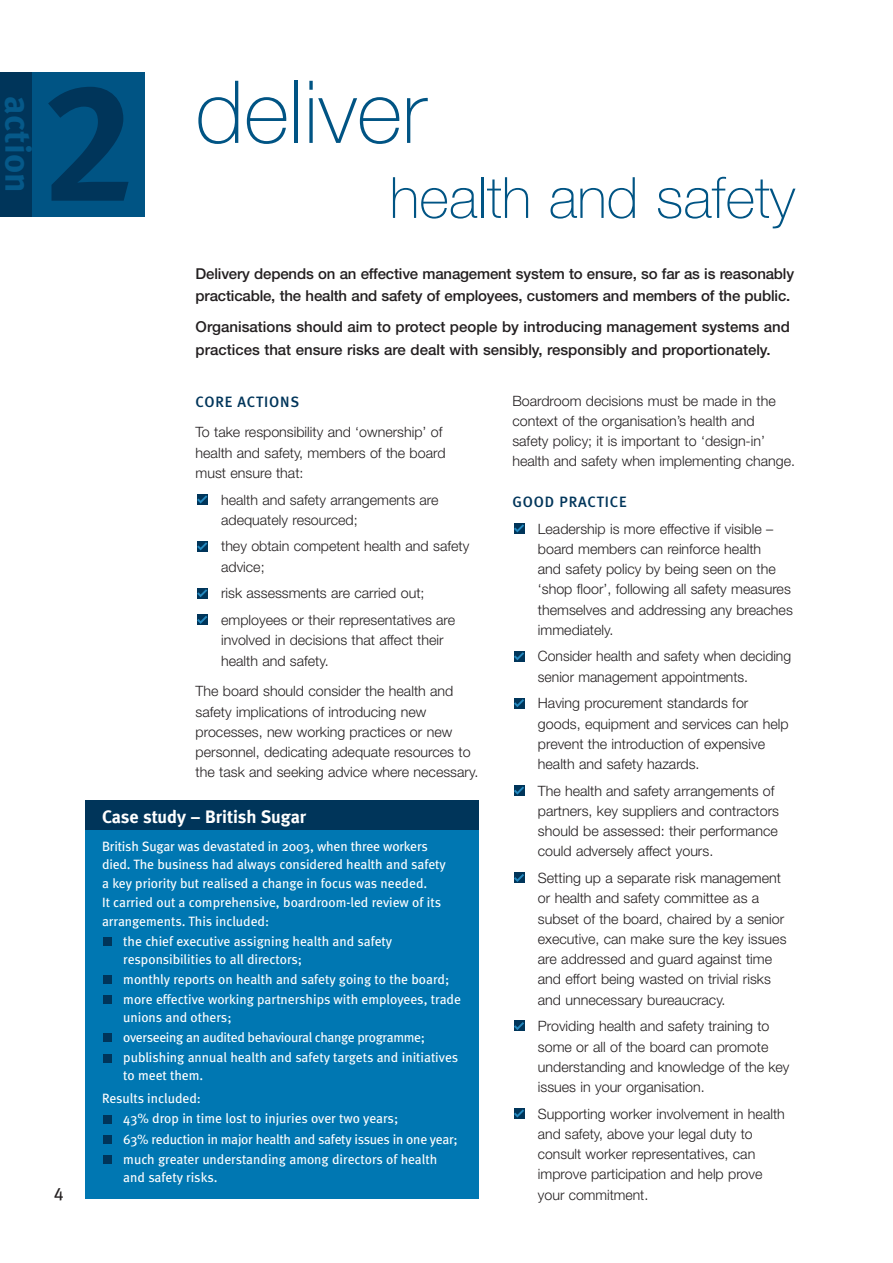
<style>
.page{position:relative;width:893px;height:1263px;background:#fff}
.page>*{position:absolute;margin:0;border:0;box-sizing:border-box;transform-origin:0 0}
.t1{font:100 87px "Helvetica Neue";color:#005484}
.t2{font:100 57px "Helvetica Neue";color:#005484}
.t3{font:700 36px "Meta";letter-spacing:.005em;color:#065989}
.t4{font:700 18px "Meta";color:#fff}
.t5{font:18px "Meta Book Expert";color:#231f20}
.t6{font:500 15px/22.5px "Helvetica Neue";letter-spacing:-.01em;color:#231f20}
.t7{font:500 15px "Meta";letter-spacing:.055em;color:#00355a}
.t8{font:300 14.25px/20.2px "Helvetica Neue";color:#231f20}
.t9{font:13.5px/20.1px "Meta";color:#fff}
.s1{font-family:"Meta Bold Expert";font-weight:400;font-size:168.3px;color:#00355a}
</style>
<div class="page">
<div style="left:514px;top:698px;width:10px;height:10px;background:#00355a"></div>
<svg style="left:514px;top:699px;width:10px;height:8px"></svg>
<div style="left:514px;top:651px;width:10px;height:10px;background:#00355a"></div>
<svg style="left:514px;top:652px;width:10px;height:8px"></svg>
<div style="left:514px;top:1108px;width:10px;height:11px;background:#00355a"></div>
<svg style="left:514px;top:1109px;width:10px;height:8px"></svg>
<div style="left:514px;top:1020px;width:10px;height:11px;background:#00355a"></div>
<svg style="left:514px;top:1022px;width:10px;height:8px"></svg>
<div style="left:514px;top:872px;width:10px;height:11px;background:#00355a"></div>
<svg style="left:514px;top:874px;width:10px;height:8px"></svg>
<div style="left:514px;top:785px;width:10px;height:11px;background:#00355a"></div>
<svg style="left:514px;top:786px;width:10px;height:9px"></svg>
<div style="left:514px;top:523px;width:10px;height:10px;background:#00355a"></div>
<svg style="left:514px;top:524px;width:10px;height:8px"></svg>
<div style="left:197px;top:614px;width:11px;height:11px;background:#00355a"></div>
<svg style="left:197px;top:616px;width:10px;height:8px"></svg>
<div style="left:197px;top:588px;width:11px;height:10px;background:#00355a"></div>
<svg style="left:197px;top:589px;width:10px;height:8px"></svg>
<div style="left:197px;top:541px;width:11px;height:10px;background:#00355a"></div>
<svg style="left:197px;top:542px;width:10px;height:8px"></svg>
<div style="left:197px;top:494px;width:11px;height:11px;background:#00355a"></div>
<svg style="left:197px;top:495px;width:10px;height:8px"></svg>
<div style="left:85px;top:802px;width:393px;height:397px;background:#0077b2"></div>
<div style="left:85px;top:800px;width:393px;height:30px;background:#00355a"></div>
<div style="left:0;top:72px;width:145px;height:145px;background:#005484"></div>
<div style="left:0;top:72px;width:32px;height:145px;background:#00355a"></div>
<div style="left:104px;top:975px;width:8px;height:9px;background:#00355a"></div>
<div style="left:104px;top:995px;width:8px;height:9px;background:#00355a"></div>
<div style="left:104px;top:937px;width:8px;height:9px;background:#00355a"></div>
<div style="left:104px;top:1155px;width:8px;height:9px;background:#00355a"></div>
<div style="left:104px;top:1135px;width:8px;height:8px;background:#00355a"></div>
<div style="left:104px;top:1115px;width:8px;height:8px;background:#00355a"></div>
<div style="left:104px;top:1054px;width:8px;height:8px;background:#00355a"></div>
<div style="left:104px;top:1034px;width:8px;height:8px;background:#00355a"></div>
<h3 class="t3" style="left:39px;top:96px;width:98px;rotate:90deg">action</h3>
<h1 class="t1" style="left:41px;top:81px;width:386px"><span class="s1">2</span> deliver</h1>
<h2 class="t2" style="left:390px;top:177px;width:407px">health and safety</h2>
<p class="t6" style="left:196px;top:263px;width:600px">Delivery depends on an effective management system to ensure, so far as is reasonably practicable, the health and safety of employees, customers and members of the public.</p>
<p class="t6" style="left:196px;top:317px;width:596px">Organisations should aim to protect people by introducing management systems and practices that ensure risks are dealt with sensibly, responsibly and proportionately.</p>
<p class="t5" style="left:54px;top:1188px;width:11px">4</p>
<p class="t7" style="left:196px;top:393px;width:105px">CORE ACTIONS</p>
<p class="t8" style="left:196px;top:424px;width:251px">To take responsibility and ‘ownership’ of health and safety, members of the board must ensure that:</p>
<p class="t8" style="left:221px;top:491px;width:219px">health and safety arrangements are adequately resourced;</p>
<p class="t8" style="left:221px;top:538px;width:250px">they obtain competent health and safety advice;</p>
<p class="t8" style="left:221px;top:581px;width:236px;line-height:26.7px">risk assessments are carried out; employees or their representatives are</p>
<p class="t8" style="left:221px;top:631px;width:224px">involved in decisions that affect their health and safety.</p>
<p class="t8" style="left:196px;top:682px;width:284px">The board should consider the health and safety implications of introducing new processes, new working practices or new personnel, dedicating adequate resources to the task and seeking advice where necessary.</p>
<p class="t4" style="left:102px;top:806px;width:206px">Case study – British Sugar</p>
<p class="t9" style="left:102px;top:838px;width:345px;line-height:18.8px">British Sugar was devastated in 2003, when three workers died. The business had always considered health and safety a key priority but realised a change in focus was needed.<br>It carried out a comprehensive, boardroom-led review of its arrangements. This included:</p>
<p class="t9" style="left:123px;top:933px;width:270px;line-height:18px">the chief executive assigning health and safety responsibilities to all directors;</p>
<p class="t9" style="left:123px;top:970px;width:339px">monthly reports on health and safety going to the board; more effective working partnerships with employees, trade</p>
<p class="t9" style="left:123px;top:1009px;width:336px">unions and others;<br>overseeing an audited behavioural change programme; publishing annual health and safety targets and initiatives</p>
<p class="t9" style="left:102px;top:1065px;width:103px;line-height:23px;text-align:right">to meet them.<br>Results included:</p>
<p class="t9" style="left:123px;top:1110px;width:336px">43% drop in time lost to injuries over two years;<br>63% reduction in major health and safety issues in one year; much greater understanding among directors of health</p>
<p class="t9" style="left:123px;top:1168px;width:96px">and safety risks.</p>
<p class="t8" style="left:512px;top:392px;width:284px">Boardroom decisions must be made in the context of the organisation’s health and<br>safety policy; it is important to ‘design-in’ health and safety when implementing change.</p>
<p class="t7" style="left:512px;top:493px;width:116px">GOOD PRACTICE</p>
<p class="t8" style="left:538px;top:520px;width:256px">Leadership is more effective if visible – board members can reinforce health<br>and safety policy by being seen on the ‘shop floor’, following all safety measures themselves and addressing any breaches immediately.</p>
<p class="t8" style="left:538px;top:648px;width:255px">Consider health and safety when deciding senior management appointments.</p>
<p class="t8" style="left:538px;top:694px;width:252px">Having procurement standards for goods, equipment and services can help prevent the introduction of expensive health and safety hazards.</p>
<p class="t8" style="left:538px;top:782px;width:243px">The health and safety arrangements of partners, key suppliers and contractors should be assessed: their performance could adversely affect yours.</p>
<p class="t8" style="left:538px;top:869px;width:250px">Setting up a separate risk management or health and safety committee as a subset of the board, chaired by a senior executive, can make sure the key issues are addressed and guard against time and effort being wasted on trivial risks and unnecessary bureaucracy.</p>
<p class="t8" style="left:538px;top:1017px;width:253px">Providing health and safety training to some or all of the board can promote understanding and knowledge of the key issues in your organisation.</p>
<p class="t8" style="left:538px;top:1105px;width:248px">Supporting worker involvement in health and safety, above your legal duty to consult worker representatives, can improve participation and help prove your commitment.</p>
</div>
